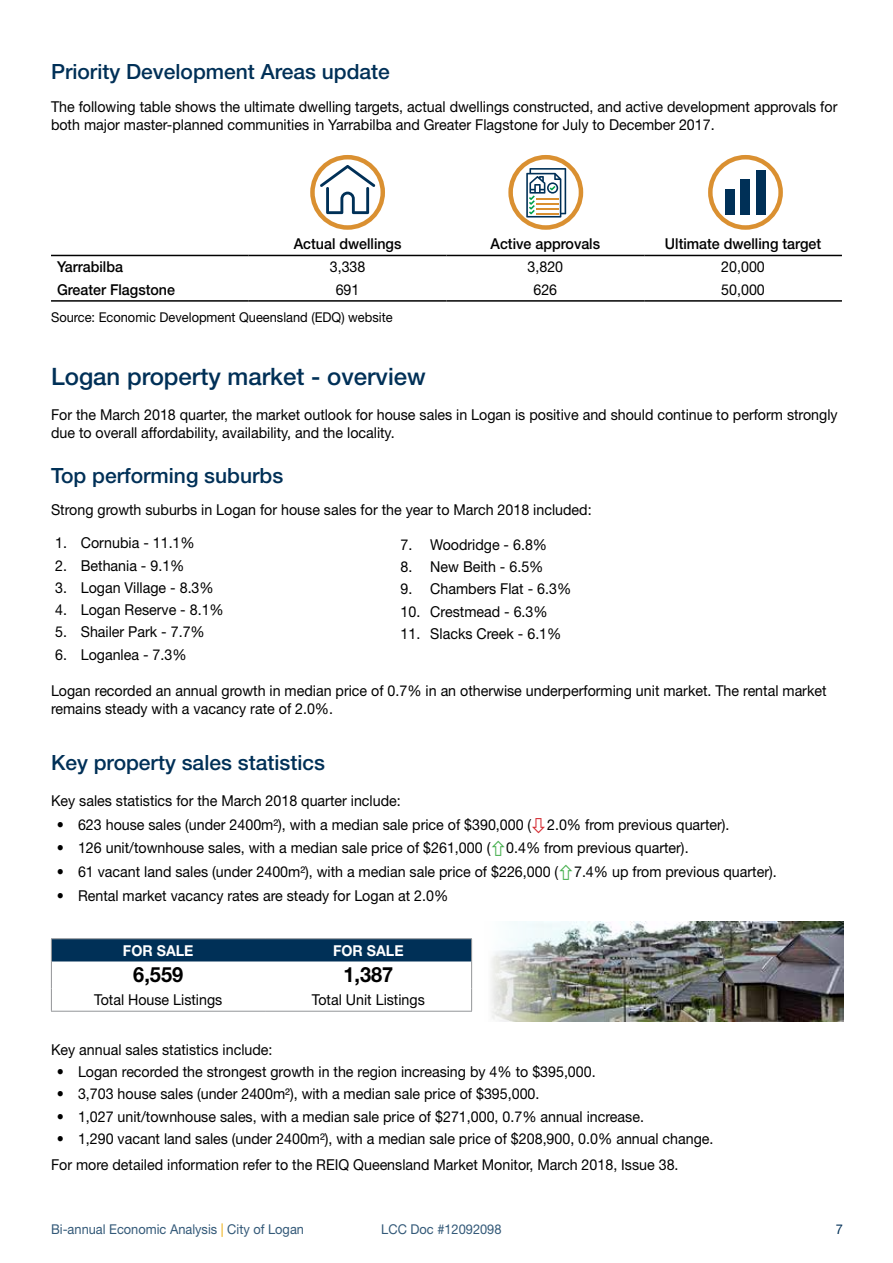
<style>
.page{position:relative;width:893px;height:1263px;background:#fff}
.page>*{position:absolute;margin:0;border:0;box-sizing:border-box;transform-origin:0 0}
.t1{font:500 24px "Helvetica Neue LT Std";color:#003057}
.t2{font:500 21px "Helvetica Neue LT Std";color:#003057}
.t3{font:700 21px "Helvetica Neue LT Std";color:#000;scale:.95 1}
.t4{font:15px/18px "Helvetica Neue LT Std";color:#000;scale:.95 1}
.t5{font:500 15px "Helvetica Neue LT Std";color:#000;scale:.95 1}
.t6{font:700 15px "Helvetica Neue LT Std";color:#fff;scale:.95 1}
.t7{font:13.5px "Helvetica Neue LT Std";color:#335978;scale:.95 1}
.t8{font:13.5px "Helvetica Neue LT Std";color:#000;scale:.95 1}
.t9{font:13.5px "Helvetica Neue LT Std";color:#003057;scale:.95 1}
.s1{color:#eba900}
</style>
<div class="page">
<img style="left:491px;top:922px;width:352px;height:100px">
<svg style="left:320px;top:165px;width:55px;height:49px"></svg>
<hr style="left:51px;top:300px;width:198px;height:2px;background:#000">
<hr style="left:249px;top:300px;width:197px;height:2px;background:#000">
<hr style="left:446px;top:300px;width:198px;height:2px;background:#000">
<hr style="left:644px;top:300px;width:198px;height:2px;background:#000">
<hr style="left:51px;top:255px;width:198px;height:1px;background:#000">
<hr style="left:249px;top:255px;width:197px;height:1px;background:#000">
<hr style="left:446px;top:255px;width:198px;height:1px;background:#000">
<hr style="left:644px;top:255px;width:198px;height:1px;background:#000">
<div style="left:310px;top:155px;width:75px;height:75px;border:4px solid #da9031;border-radius:50%"></div>
<div style="left:508px;top:155px;width:75px;height:75px;border:4px solid #da9031;border-radius:50%"></div>
<div style="left:708px;top:155px;width:75px;height:75px;border:4px solid #da9031;border-radius:50%"></div>
<svg style="left:526px;top:168px;width:40px;height:50px"></svg>
<div style="left:756px;top:170px;width:10px;height:44px;background:#003057"></div>
<div style="left:741px;top:179px;width:9px;height:35px;background:#003057"></div>
<div style="left:725px;top:189px;width:9px;height:25px;background:#003057"></div>
<hr style="left:51px;top:938px;width:214px;height:1px;background:#939598">
<hr style="left:265px;top:938px;width:207px;height:1px;background:#939598">
<svg style="left:51px;top:939px;width:421px;height:72px"></svg>
<hr style="left:51px;top:1011px;width:214px;height:1px;background:#939598">
<hr style="left:265px;top:1011px;width:207px;height:1px;background:#939598">
<h2 class="t2" style="left:51px;top:59px;width:340px">Priority Development Areas update</h2>
<p class="t4" style="left:51px;top:97px;width:829px">The following table shows the ultimate dwelling targets, actual dwellings constructed, and active development approvals for both major master-planned communities in Yarrabilba and Greater Flagstone for July to December 2017.</p>
<p class="t5" style="left:294px;top:235px;width:115px">Actual dwellings</p>
<p class="t5" style="left:491px;top:235px;width:117px">Active approvals</p>
<p class="t5" style="left:665px;top:235px;width:166px">Ultimate dwelling target</p>
<p class="t5" style="left:57px;top:258px;width:71px">Yarrabilba</p>
<p class="t4" style="left:330px;top:258px;width:39px">3,338</p>
<p class="t4" style="left:527px;top:258px;width:39px">3,820</p>
<p class="t4" style="left:721px;top:258px;width:47px">20,000</p>
<p class="t5" style="left:57px;top:281px;width:126px">Greater Flagstone</p>
<p class="t4" style="left:336px;top:280px;width:27px">691</p>
<p class="t4" style="left:533px;top:280px;width:27px">626</p>
<p class="t4" style="left:721px;top:280px;width:47px">50,000</p>
<p class="t8" style="left:51px;top:309px;width:361px">Source: Economic Development Queensland (EDQ) website</p>
<h1 class="t1" style="left:51px;top:362px;width:376px">Logan property market - overview</h1>
<p class="t4" style="left:51px;top:406px;width:830px">For the March 2018 quarter, the market outlook for house sales in Logan is positive and should continue to perform strongly due to overall affordability, availability, and the locality.</p>
<h2 class="t2" style="left:51px;top:463px;width:234px">Top performing suburbs</h2>
<p class="t4" style="left:51px;top:500px;width:571px">Strong growth suburbs in Logan for house sales for the year to March 2018 included:</p>
<p class="t4" style="left:55px;top:534px;width:148px">1. Cornubia - 11.1%</p>
<p class="t4" style="left:55px;top:556px;width:138px">2. Bethania - 9.1%</p>
<p class="t4" style="left:55px;top:578px;width:168px">3. Logan Village - 8.3%</p>
<p class="t4" style="left:55px;top:600px;width:179px">4. Logan Reserve - 8.1%</p>
<p class="t4" style="left:55px;top:623px;width:159px">5. Shailer Park - 7.7%</p>
<p class="t4" style="left:55px;top:645px;width:140px">6. Loganlea - 7.3%</p>
<p class="t4" style="left:400px;top:535px;width:156px">7. Woodridge - 6.8%</p>
<p class="t4" style="left:400px;top:557px;width:152px">8. New Beith - 6.5%</p>
<p class="t4" style="left:400px;top:580px;width:181px">9. Chambers Flat - 6.3%</p>
<p class="t4" style="left:400px;top:602px;width:156px">10. Crestmead - 6.3%</p>
<p class="t4" style="left:400px;top:624px;width:171px">11. Slacks Creek - 6.1%</p>
<p class="t4" style="left:51px;top:682px;width:818px">Logan recorded an annual growth in median price of 0.7% in an otherwise underperforming unit market. The rental market remains steady with a vacancy rate of 2.0%.</p>
<h2 class="t2" style="left:51px;top:750px;width:275px">Key property sales statistics</h2>
<p class="t4" style="left:51px;top:791px;width:370px">Key sales statistics for the March 2018 quarter include:</p>
<p class="t4" style="left:57px;top:815px;width:710px">• 623 house sales (under 2400m²), with a median sale price of $390,000 ( 2.0% from previous quarter).</p>
<p class="t4" style="left:57px;top:839px;width:667px">• 126 unit/townhouse sales, with a median sale price of $261,000 ( 0.4% from previous quarter).</p>
<p class="t4" style="left:57px;top:863px;width:759px">• 61 vacant land sales (under 2400m²), with a median sale price of $226,000 ( 7.4% up from previous quarter).</p>
<p class="t4" style="left:57px;top:886px;width:414px">• Rental market vacancy rates are steady for Logan at 2.0%</p>
<p class="t6" style="left:123px;top:941px;width:76px">FOR SALE</p>
<p class="t6" style="left:333px;top:941px;width:76px">FOR SALE</p>
<h2 class="t3" style="left:133px;top:962px;width:54px">6,559</h2>
<h2 class="t3" style="left:343px;top:962px;width:54px">1,387</h2>
<p class="t4" style="left:94px;top:991px;width:137px">Total House Listings</p>
<p class="t4" style="left:312px;top:991px;width:120px">Total Unit Listings</p>
<p class="t4" style="left:51px;top:1040px;width:235px">Key annual sales statistics include:</p>
<p class="t4" style="left:57px;top:1062px;width:569px">• Logan recorded the strongest growth in the region increasing by 4% to $395,000.</p>
<p class="t4" style="left:57px;top:1085px;width:510px">• 3,703 house sales (under 2400m²), with a median sale price of $395,000.</p>
<p class="t4" style="left:57px;top:1107px;width:620px">• 1,027 unit/townhouse sales, with a median sale price of $271,000, 0.7% annual increase.</p>
<p class="t4" style="left:51px;top:1125px;width:699px;line-height:26.5px;text-indent:6px">• 1,290 vacant land sales (under 2400m²), with a median sale price of $208,900, 0.0% annual change.<br>For more detailed information refer to the REIQ Queensland Market Monitor, March 2018, Issue 38.</p>
<p class="t7" style="left:51px;top:1221px;width:268px">Bi-annual Economic Analysis <span class="s1">|</span> City of Logan</p>
<p class="t7" style="left:381px;top:1221px;width:128px">LCC Doc #12092098</p>
<p class="t9" style="left:836px;top:1221px;width:9px">7</p>
</div>
